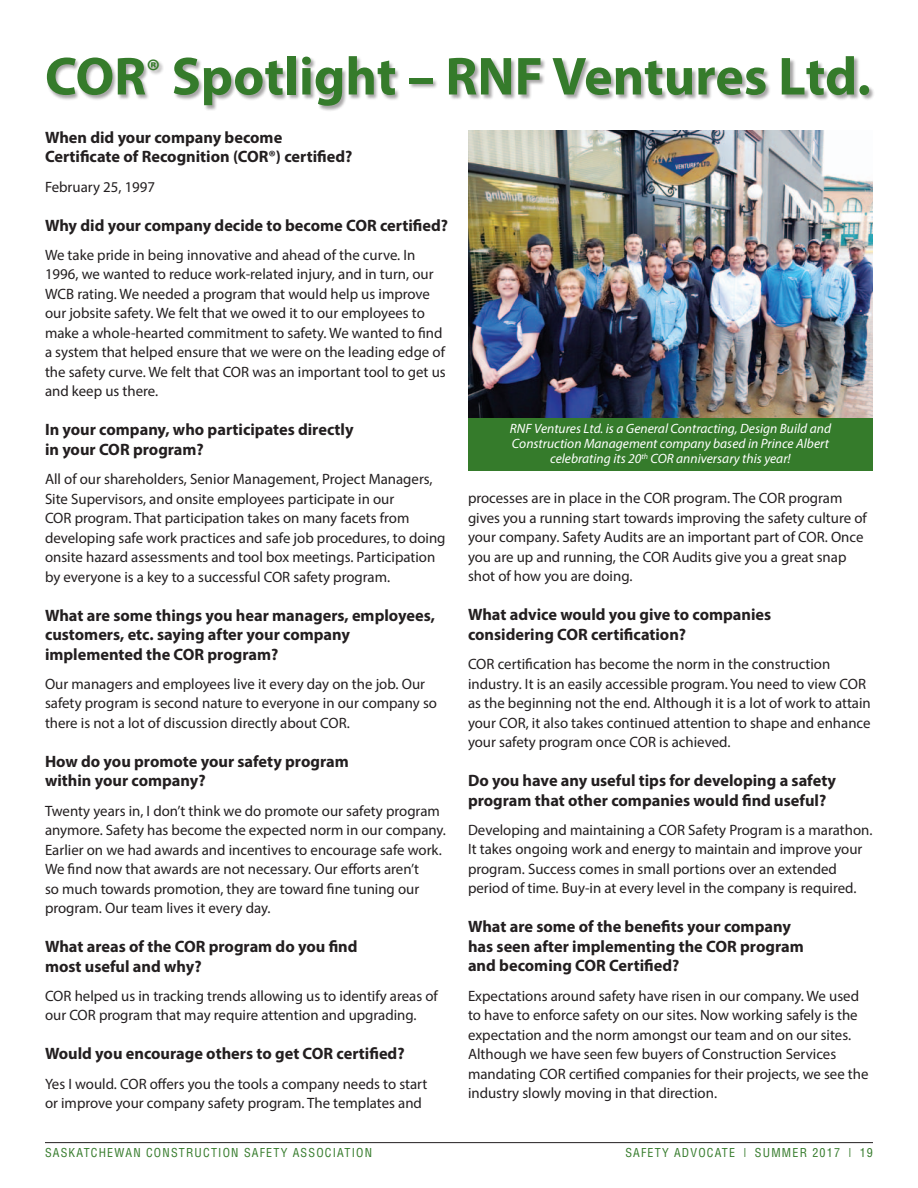
<style>
.page{position:relative;width:918px;height:1188px;background:#fff}
.page>*{position:absolute;margin:0;border:0;box-sizing:border-box;transform-origin:0 0}
.text{font:700 54px "Myriad Pro";color:#357b2b}
.text-2{font:700 16.5px/19.5px "Myriad Pro";color:#231f20}
.text-3{font:15px/19.5px "Myriad Pro";color:#231f20}
.text-4{font:italic 13.5px/15px "Myriad Pro";color:#fff;text-align:center}
.t1{font:condensed 12px "Helvetica";letter-spacing:.1em;color:#357b2b}
</style>
<div class="page">
<hr style="left:45px;top:1142px;width:828px;height:1px;background:#231f20">
<div style="left:47px;top:57px;width:828px;height:55px;background:#231f20;opacity:.4"></div>
<img style="left:468px;top:131px;width:405px;height:287px">
<div style="left:468px;top:418px;width:405px;height:53px;background:#357b2b"></div>
<p class="text" style="left:45px;top:41px;width:827px">COR<sup>®</sup> Spotlight – RNF Ventures Ltd.</p>
<p class="text-2" style="left:45px;top:127px;width:309px">When did your company become<br>Certificate of Recognition (COR®) certified?</p>
<p class="text-3" style="left:45px;top:177px;width:112px">February 25, 1997</p>
<p class="text-2" style="left:45px;top:215px;width:405px">Why did your company decide to become COR certified?</p>
<p class="text-3" style="left:45px;top:245px;width:402px">We take pride in being innovative and ahead of the curve. In 1996, we wanted to reduce work-related injury, and in turn, our WCB rating. We needed a program that would help us improve our jobsite safety. We felt that we owed it to our employees to make a whole-hearted commitment to safety. We wanted to find a system that helped ensure that we were on the leading edge of the safety curve. We felt that COR was an important tool to get us and keep us there.</p>
<p class="text-2" style="left:45px;top:420px;width:310px">In your company, who participates directly in your COR program?</p>
<p class="text-3" style="left:45px;top:469px;width:402px">All of our shareholders, Senior Management, Project Managers, Site Supervisors, and onsite employees participate in our<br>COR program. That participation takes on many facets from developing safe work practices and safe job procedures, to doing onsite hazard assessments and tool box meetings. Participation by everyone is a key to a successful COR safety program.</p>
<p class="text-2" style="left:45px;top:605px;width:391px">What are some things you hear managers, employees, customers, etc. saying after your company implemented the COR program?</p>
<p class="text-3" style="left:45px;top:674px;width:394px">Our managers and employees live it every day on the job. Our safety program is second nature to everyone in our company so there is not a lot of discussion directly about COR.</p>
<p class="text-2" style="left:45px;top:751px;width:305px">How do you promote your safety program within your company?</p>
<p class="text-3" style="left:45px;top:801px;width:403px">Twenty years in, I don’t think we do promote our safety program anymore. Safety has become the expected norm in our company.<br>Earlier on we had awards and incentives to encourage safe work.<br>We find now that awards are not necessary. Our efforts aren’t<br>so much towards promotion, they are toward fine tuning our program. Our team lives it every day.</p>
<p class="text-2" style="left:45px;top:936px;width:314px">What areas of the COR program do you find most useful and why?</p>
<p class="text-3" style="left:45px;top:986px;width:394px">COR helped us in tracking trends allowing us to identify areas of our COR program that may require attention and upgrading.</p>
<p class="text-2" style="left:45px;top:1044px;width:361px">Would you encourage others to get COR certified?</p>
<p class="text-3" style="left:45px;top:1074px;width:384px">Yes I would. COR offers you the tools a company needs to start or improve your company safety program. The templates and</p>
<p class="text-4" style="left:510px;top:421px;width:323px">RNF Ventures Ltd. is a General Contracting, Design Build and<br>Construction Management company based in Prince Albert celebrating its 20<sup>th</sup> COR anniversary this year!</p>
<p class="text-3" style="left:468px;top:488px;width:400px">processes are in place in the COR program. The COR program gives you a running start towards improving the safety culture of your company. Safety Audits are an important part of COR. Once you are up and running, the COR Audits give you a great snap shot of how you are doing.</p>
<p class="text-2" style="left:468px;top:604px;width:305px">What advice would you give to companies considering COR certification?</p>
<p class="text-3" style="left:468px;top:654px;width:404px">COR certification has become the norm in the construction industry. It is an easily accessible program. You need to view COR as the beginning not the end. Although it is a lot of work to attain your COR, it also takes continued attention to shape and enhance your safety program once COR is achieved.</p>
<p class="text-2" style="left:468px;top:770px;width:369px">Do you have any useful tips for developing a safety program that other companies would find useful?</p>
<p class="text-3" style="left:468px;top:820px;width:406px">Developing and maintaining a COR Safety Program is a marathon.<br>It takes ongoing work and energy to maintain and improve your program. Success comes in small portions over an extended period of time. Buy-in at every level in the company is required.</p>
<p class="text-2" style="left:468px;top:916px;width:337px">What are some of the benefits your company has seen after implementing the COR program and becoming COR Certified?</p>
<p class="text-3" style="left:468px;top:985px;width:402px">Expectations around safety have risen in our company. We used to have to enforce safety on our sites. Now working safely is the expectation and the norm amongst our team and on our sites.<br>Although we have seen few buyers of Construction Services mandating COR certified companies for their projects, we see the industry slowly moving in that direction.</p>
<p class="t1" style="left:45px;top:1145px;width:329px">SASKATCHEWAN CONSTRUCTION SAFETY ASSOCIATION</p>
<p class="t1" style="left:625px;top:1145px;width:249px">SAFETY ADVOCATE | SUMMER 2017 | 19</p>
</div>
